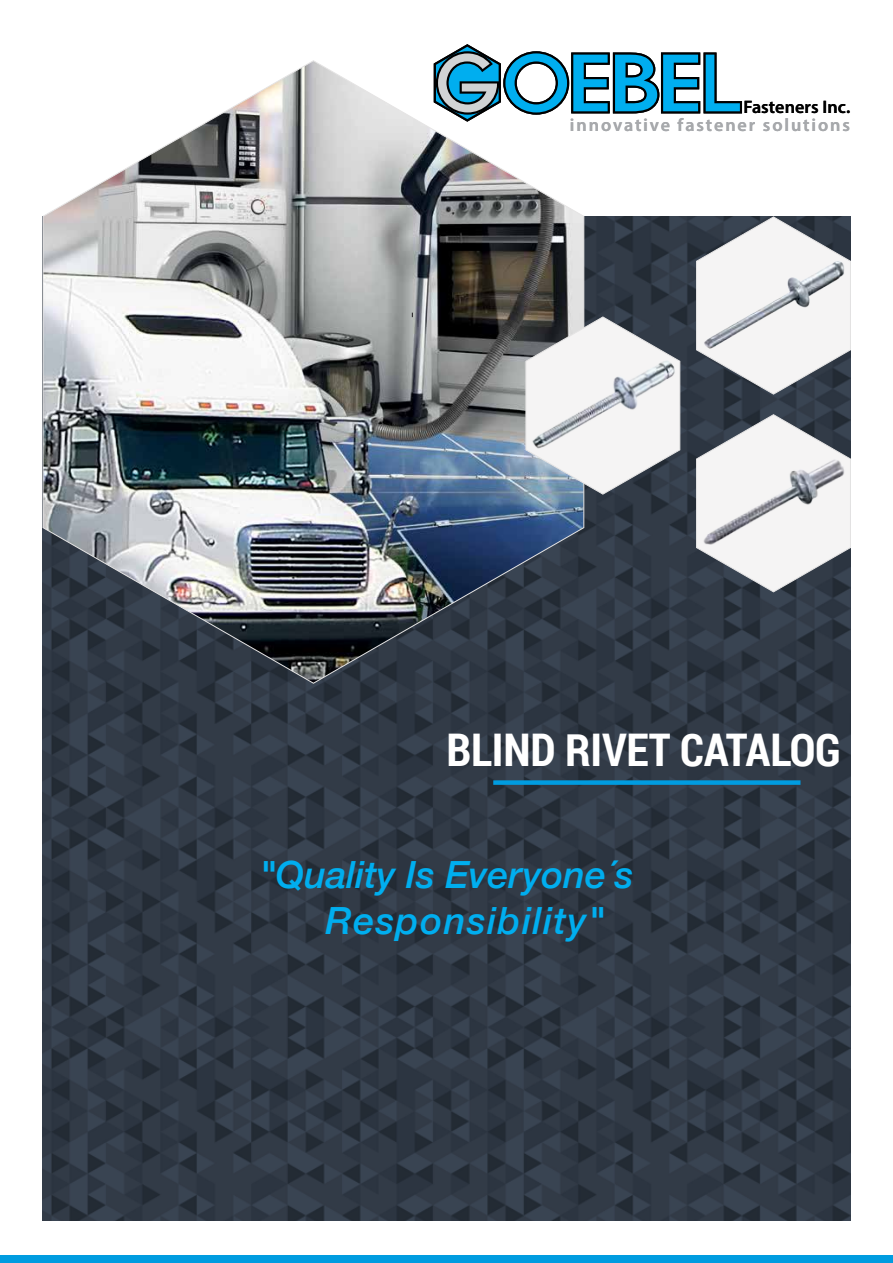
<style>
.page{position:relative;width:893px;height:1263px;background:#fff}
.page>*{position:absolute;margin:0;border:0;box-sizing:border-box;transform-origin:0 0}
.t1{font:700 45px "Roboto Condensed";letter-spacing:-.005em;color:#fff}
.t2{font:italic 500 37.5px/46.5px "Helvetica Neue LT";letter-spacing:.015em;color:#00aeef}
.t3{font:600 18.15px "Myriad Pro";letter-spacing:.105em;color:#a7a9ac}
.t4{font:600 18.15px "Myriad Pro";letter-spacing:.005em;color:#000}
</style>
<div class="page">
<img style="left:43px;top:217px;width:807px;height:1003px">
<svg style="left:440px;top:44px;width:302px;height:70px"></svg>
<svg style="left:696px;top:217px;width:155px;height:177px"></svg>
<img style="left:697px;top:261px;width:152px;height:91px">
<svg style="left:696px;top:414px;width:155px;height:178px"></svg>
<img style="left:696px;top:456px;width:154px;height:94px">
<div style="left:493px;top:780px;width:307px;height:5px;background:#009ce0"></div>
<img style="left:42px;top:60px;width:543px;height:624px">
<svg style="left:526px;top:317px;width:154px;height:177px"></svg>
<img style="left:526px;top:358px;width:154px;height:94px">
<div style="left:0;top:1255px;width:893px;height:8px;background:#009ce0"></div>
<p class="t4" style="left:743px;top:96px;width:108px">Fasteners Inc.</p>
<p class="t3" style="left:570px;top:114px;width:281px">innovative fastener solutions</p>
<p class="t1" style="left:446px;top:718px;width:396px">BLIND RIVET CATALOG</p>
<p class="t2" style="left:325px;top:851px;width:310px;text-indent:-66px">"Quality Is Everyone´s<br>Responsibility"</p>
</div>
